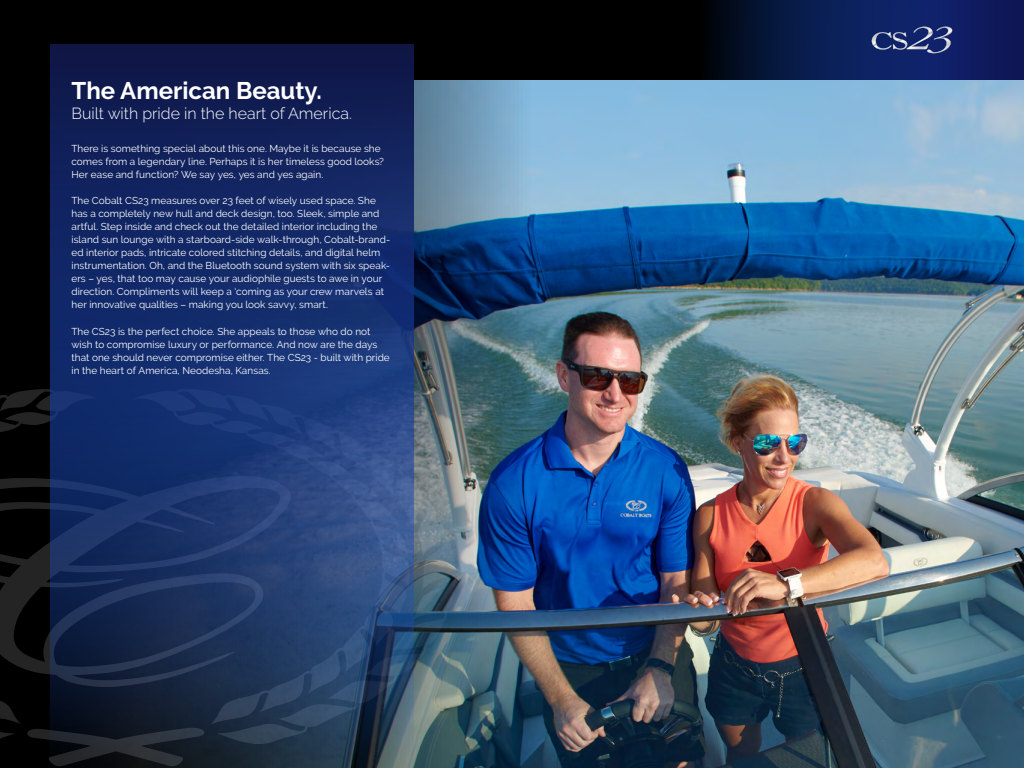
<style>
.page{position:relative;width:1024px;height:768px;background:#000}
.page>*{position:absolute;margin:0;border:0;box-sizing:border-box;transform-origin:0 0}
.Headline_2{font:700 24px "Raleway";color:#fff}
.sub-head{font:300 16px "Raleway";color:#fff}
.Text{font:10px/13px "Raleway";letter-spacing:.005em;color:#fff}
</style>
<div class="page">
<svg style="left:710px;top:0;width:314px;height:80px;background:#0a1a4f"></svg>
<svg style="left:0;top:389px;width:49px;height:351px"></svg>
<svg style="left:0;top:469px;width:49px;height:218px"></svg>
<img style="left:49px;top:80px;width:975px;height:688px">
<svg style="left:50px;top:44px;width:364px;height:712px;background:#192f63"></svg>
<svg style="left:872px;top:27px;width:80px;height:26px;background:#3c4c83"></svg>
<p class="Headline_2" style="left:72px;top:76px;width:252px">The American Beauty.</p>
<p class="sub-head" style="left:72px;top:104px;width:282px">Built with pride in the heart of America.</p>
<p class="Text" style="left:72px;top:142px;width:314px">There is something special about this one. Maybe it is because she comes from a legendary line. Perhaps it is her timeless good looks?<br>Her ease and function? We say yes, yes and yes again.</p>
<p class="Text" style="left:72px;top:194px;width:320px">The Cobalt CS23 measures over 23 feet of wisely used space. She has a completely new hull and deck design, too. Sleek, simple and artful. Step inside and check out the detailed interior including the island sun lounge with a starboard-side walk-through, Cobalt-brand&shy;ed interior pads, intricate colored stitching details, and digital helm instrumentation. Oh, and the Bluetooth sound system with six speak&shy;ers – yes, that too may cause your audiophile guests to awe in your direction. Compliments will keep a ‘coming as your crew marvels at her innovative qualities – making you look savvy, smart.</p>
<p class="Text" style="left:72px;top:325px;width:320px">The CS23 is the perfect choice. She appeals to those who do not wish to compromise luxury or performance. And now are the days that one should never compromise either. The CS23 - built with pride in the heart of America, Neodesha, Kansas.</p>
</div>
